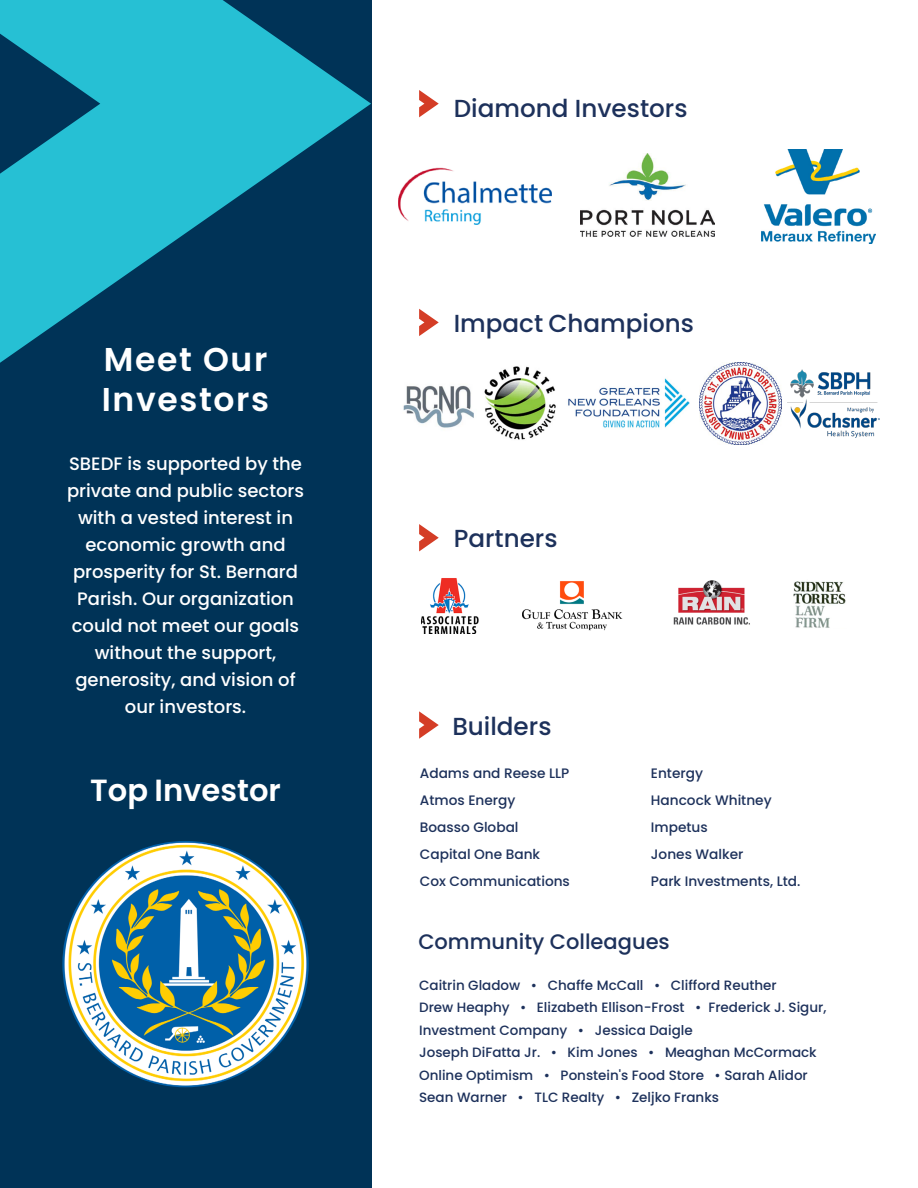
<style>
.page{position:relative;width:918px;height:1188px;background:#fff}
.page>*{position:absolute;margin:0;border:0;box-sizing:border-box;transform-origin:0 0}
.t1{font:600 33px/39.6px "Poppins";letter-spacing:.05em;color:#fff}
.t2{font:600 30.6px "Poppins";color:#fff}
.t3{font:500 24.6px "Poppins";color:#1d315b}
.t4{font:500 21px "Poppins";color:#1d315b}
.t5{font:500 18px/27px "Poppins";color:#fff;text-align:center}
.t6{font:500 13.65px/27.2px "Poppins";color:#1d315b}
.t7{font:500 13.5px/22.5px "Poppins";color:#1d315b}
</style>
<div class="page">
<img style="left:787px;top:369px;width:93px;height:68px">
<img style="left:700px;top:362px;width:82px;height:82px">
<img style="left:762px;top:150px;width:114px;height:94px">
<img style="left:580px;top:153px;width:134px;height:84px">
<img style="left:421px;top:578px;width:57px;height:55px">
<img style="left:398px;top:167px;width:154px;height:57px">
<img style="left:522px;top:581px;width:101px;height:49px">
<img style="left:673px;top:580px;width:77px;height:45px">
<img style="left:793px;top:581px;width:53px;height:47px">
<div style="left:0;top:0;width:371px;height:1188px;background:#003357"></div>
<svg style="left:0;top:0;width:371px;height:363px;fill:#26c0d4"></svg>
<svg style="left:419px;top:90px;width:20px;height:27px"></svg>
<svg style="left:419px;top:309px;width:20px;height:27px"></svg>
<svg style="left:419px;top:524px;width:20px;height:27px"></svg>
<svg style="left:419px;top:711px;width:20px;height:28px"></svg>
<img style="left:62px;top:841px;width:247px;height:246px;border-radius:123px">
<img style="left:484px;top:366px;width:72px;height:74px">
<img style="left:403px;top:385px;width:71px;height:43px">
<img style="left:568px;top:378px;width:122px;height:50px">
<h1 class="t1" style="left:102px;top:340px;width:169px">Meet Our<br>Investors</h1>
<p class="t5" style="left:67px;top:450px;width:238px">SBEDF is supported by the private and public sectors with a vested interest in economic growth and prosperity for St. Bernard<br>Parish. Our organization could not meet our goals without the support, generosity, and vision of our investors.</p>
<h2 class="t2" style="left:90px;top:773px;width:192px">Top Investor</h2>
<h3 class="t3" style="left:454px;top:94px;width:235px">Diamond Investors</h3>
<h3 class="t3" style="left:454px;top:309px;width:242px">Impact Champions</h3>
<h3 class="t3" style="left:454px;top:525px;width:105px">Partners</h3>
<h3 class="t3" style="left:452px;top:712px;width:101px">Builders</h3>
<p class="t6" style="left:420px;top:759px;width:152px">Adams and Reese LLP<br>Atmos Energy<br>Boasso Global<br>Capital One Bank<br>Cox Communications</p>
<p class="t6" style="left:651px;top:759px;width:151px">Entergy<br>Hancock Whitney<br>Impetus<br>Jones Walker<br>Park Investments, Ltd.</p>
<h3 class="t4" style="left:418px;top:929px;width:253px">Community Colleagues</h3>
<p class="t7" style="left:419px;top:974px;width:409px">Caitrin Gladow • Chaffe McCall • Clifford Reuther<br>Drew Heaphy • Elizabeth Ellison-Frost • Frederick J. Sigur, Investment Company • Jessica Daigle<br>Joseph DiFatta Jr. • Kim Jones • Meaghan McCormack Online Optimism • Ponstein's Food Store • Sarah Alidor Sean Warner • TLC Realty • Zeljko Franks</p>
</div>
